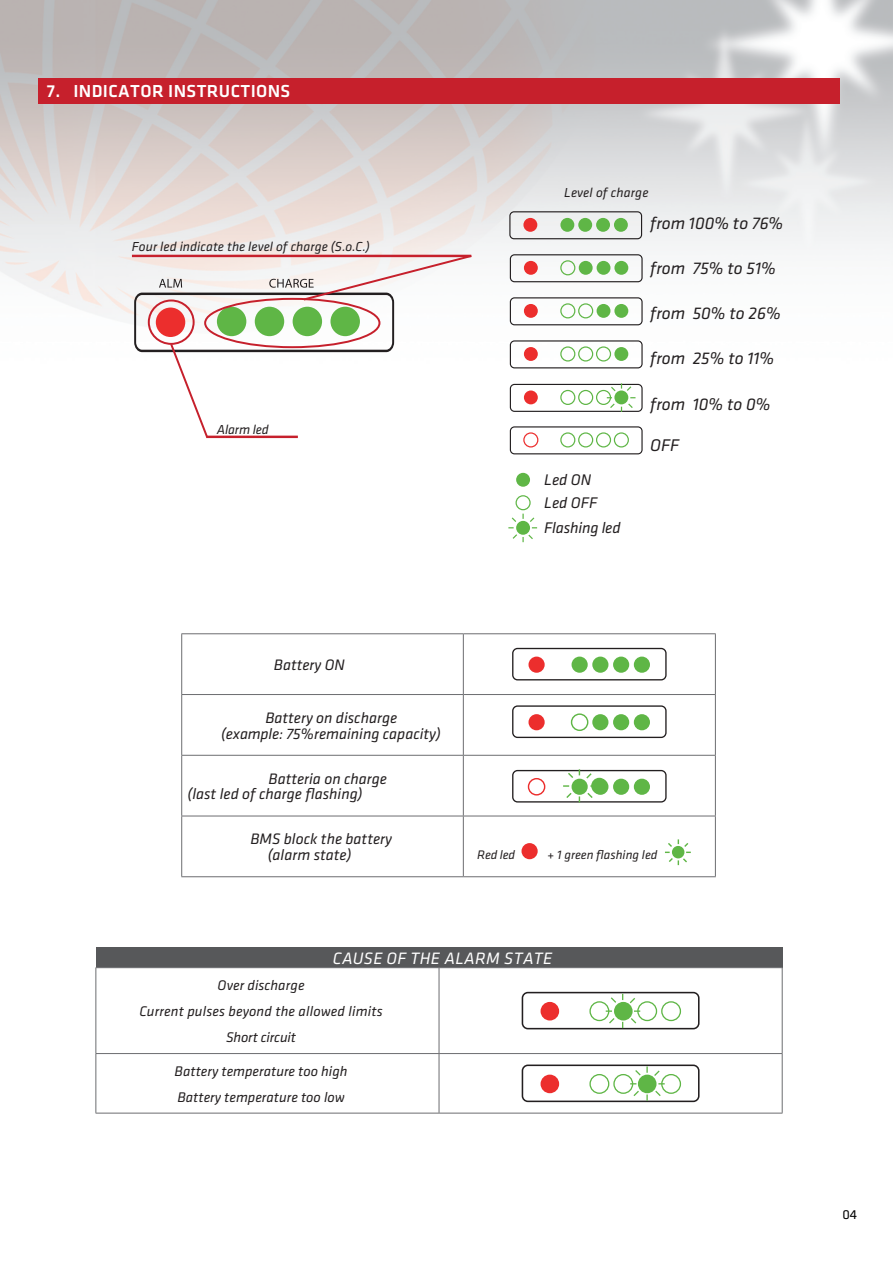
<style>
.page{position:relative;width:893px;height:1263px;background:#fff}
.page>*{position:absolute;margin:0;border:0;box-sizing:border-box;transform-origin:0 0}
.t1{font:500 18px "Klavika";letter-spacing:.02em;color:#fff}
.t2{font:italic 17.55px "Klavika Basic";color:#231f20}
.t3{font:italic 17.1px "Klavika Basic";letter-spacing:.02em;color:#fff}
.t4{font:italic 15.9px/23px "Klavika Basic";letter-spacing:-.015em;color:#231f20}
.t5{font:italic 15.75px/15.8px "Klavika Basic";color:#231f20}
.t6{font:italic 14.4px/26.2px "Klavika Basic";color:#231f20;text-align:center}
.t7{font:italic 13.5px "Klavika Basic";letter-spacing:.005em;color:#231f20}
.t8{font:italic 13.5px "Klavika Basic";letter-spacing:-.015em;color:#231f20}
.t9{font:13.5px "Klavika Basic";color:#000001}
.t10{font:italic 12.9px "Klavika Basic";color:#231f20}
</style>
<div class="page">
<img style="left:0;top:0;width:893px;height:1114px">
<div style="left:38px;top:78px;width:802px;height:25px;background:#c6202c"></div>
<div style="left:96px;top:947px;width:686px;height:21px;background:#57585a"></div>
<svg style="left:97px;top:968px;width:685px;height:85px"></svg>
<hr style="left:96px;top:967px;width:343px;height:1px;background:#6c6d70">
<hr style="left:96px;top:968px;width:1px;height:85px;background:#6c6d70">
<hr style="left:439px;top:967px;width:343px;height:1px;background:#6c6d70">
<hr style="left:439px;top:968px;width:1px;height:85px;background:#6c6d70">
<hr style="left:782px;top:968px;width:1px;height:85px;background:#6c6d70">
<hr style="left:782px;top:1054px;width:1px;height:59px;background:#6c6d70">
<hr style="left:439px;top:1113px;width:343px;height:1px;background:#6c6d70">
<hr style="left:96px;top:1113px;width:343px;height:1px;background:#6c6d70">
<svg style="left:522px;top:992px;width:178px;height:37px"></svg>
<svg style="left:96px;top:1053px;width:686px;height:60px"></svg>
<svg style="left:182px;top:634px;width:533px;height:242px"></svg>
<hr style="left:181px;top:633px;width:282px;height:1px;background:#6c6d70">
<hr style="left:181px;top:634px;width:1px;height:60px;background:#6c6d70">
<hr style="left:463px;top:633px;width:253px;height:1px;background:#6c6d70">
<hr style="left:463px;top:634px;width:1px;height:60px;background:#6c6d70">
<hr style="left:715px;top:634px;width:1px;height:60px;background:#6c6d70">
<hr style="left:181px;top:694px;width:282px;height:1px;background:#6c6d70">
<hr style="left:181px;top:695px;width:1px;height:60px;background:#6c6d70">
<hr style="left:463px;top:694px;width:253px;height:1px;background:#6c6d70">
<hr style="left:463px;top:695px;width:1px;height:60px;background:#6c6d70">
<hr style="left:715px;top:695px;width:1px;height:60px;background:#6c6d70">
<hr style="left:181px;top:755px;width:282px;height:1px;background:#6c6d70">
<hr style="left:181px;top:756px;width:1px;height:60px;background:#6c6d70">
<hr style="left:463px;top:755px;width:253px;height:1px;background:#6c6d70">
<hr style="left:463px;top:756px;width:1px;height:60px;background:#6c6d70">
<hr style="left:715px;top:756px;width:1px;height:60px;background:#6c6d70">
<hr style="left:181px;top:816px;width:282px;height:1px;background:#6c6d70">
<hr style="left:181px;top:816px;width:1px;height:60px;background:#6c6d70">
<hr style="left:463px;top:816px;width:253px;height:1px;background:#6c6d70">
<hr style="left:463px;top:816px;width:1px;height:60px;background:#6c6d70">
<hr style="left:715px;top:816px;width:1px;height:60px;background:#6c6d70">
<hr style="left:181px;top:876px;width:282px;height:1px;background:#6c6d70">
<hr style="left:463px;top:876px;width:253px;height:1px;background:#6c6d70">
<svg style="left:512px;top:648px;width:155px;height:32px"></svg>
<div style="left:572px;top:657px;width:16px;height:16px;background:#5fb646;border-radius:50%"></div>
<div style="left:592px;top:657px;width:16px;height:16px;background:#5fb646;border-radius:50%"></div>
<div style="left:613px;top:657px;width:16px;height:16px;background:#5fb646;border-radius:50%"></div>
<div style="left:634px;top:657px;width:16px;height:16px;background:#5fb646;border-radius:50%"></div>
<div style="left:528px;top:657px;width:17px;height:16px;background:#ec2e2d;border-radius:50%"></div>
<svg style="left:512px;top:705px;width:155px;height:33px"></svg>
<div style="left:571px;top:713px;width:17px;height:18px;border:1px solid #5fb646;border-radius:50%"></div>
<div style="left:592px;top:714px;width:16px;height:16px;background:#5fb646;border-radius:50%"></div>
<div style="left:613px;top:714px;width:16px;height:16px;background:#5fb646;border-radius:50%"></div>
<div style="left:634px;top:714px;width:16px;height:16px;background:#5fb646;border-radius:50%"></div>
<div style="left:528px;top:714px;width:17px;height:16px;background:#ec2e2d;border-radius:50%"></div>
<div style="left:521px;top:843px;width:17px;height:16px;background:#ec2e2d;border-radius:50%"></div>
<svg style="left:665px;top:839px;width:26px;height:26px"></svg>
<svg style="left:512px;top:769px;width:155px;height:33px"></svg>
<hr style="left:132px;top:255px;width:339px;height:2px;background:#c6202c">
<svg style="left:134px;top:253px;width:340px;height:187px"></svg>
<svg style="left:509px;top:211px;width:133px;height:28px"></svg>
<div style="left:560px;top:218px;width:14px;height:14px;background:#5fb646;border-radius:50%"></div>
<div style="left:578px;top:218px;width:14px;height:14px;background:#5fb646;border-radius:50%"></div>
<div style="left:596px;top:218px;width:14px;height:14px;background:#5fb646;border-radius:50%"></div>
<div style="left:614px;top:218px;width:14px;height:14px;background:#5fb646;border-radius:50%"></div>
<div style="left:523px;top:218px;width:14px;height:14px;background:#ec2e2d;border-radius:50%"></div>
<svg style="left:510px;top:254px;width:133px;height:28px"></svg>
<div style="left:560px;top:260px;width:15px;height:15px;border:1px solid #5fb646;border-radius:50%"></div>
<div style="left:579px;top:261px;width:14px;height:14px;background:#5fb646;border-radius:50%"></div>
<div style="left:597px;top:261px;width:13px;height:14px;background:#5fb646;border-radius:50%"></div>
<div style="left:614px;top:261px;width:14px;height:14px;background:#5fb646;border-radius:50%"></div>
<div style="left:524px;top:261px;width:14px;height:14px;background:#ec2e2d;border-radius:50%"></div>
<svg style="left:510px;top:297px;width:133px;height:28px"></svg>
<div style="left:560px;top:303px;width:15px;height:15px;border:1px solid #5fb646;border-radius:50%"></div>
<div style="left:578px;top:303px;width:15px;height:15px;border:1px solid #5fb646;border-radius:50%"></div>
<div style="left:597px;top:304px;width:13px;height:14px;background:#5fb646;border-radius:50%"></div>
<div style="left:614px;top:304px;width:14px;height:14px;background:#5fb646;border-radius:50%"></div>
<div style="left:524px;top:304px;width:14px;height:14px;background:#ec2e2d;border-radius:50%"></div>
<svg style="left:510px;top:340px;width:133px;height:28px"></svg>
<div style="left:560px;top:346px;width:15px;height:16px;border:1px solid #5fb646;border-radius:50%"></div>
<div style="left:578px;top:346px;width:15px;height:16px;border:1px solid #5fb646;border-radius:50%"></div>
<div style="left:596px;top:346px;width:15px;height:16px;border:1px solid #5fb646;border-radius:50%"></div>
<div style="left:614px;top:347px;width:14px;height:14px;background:#5fb646;border-radius:50%"></div>
<div style="left:524px;top:347px;width:14px;height:14px;background:#ec2e2d;border-radius:50%"></div>
<svg style="left:510px;top:426px;width:133px;height:28px"></svg>
<div style="left:560px;top:432px;width:15px;height:15px;border:1px solid #5fb646;border-radius:50%"></div>
<div style="left:578px;top:432px;width:15px;height:15px;border:1px solid #5fb646;border-radius:50%"></div>
<div style="left:596px;top:432px;width:15px;height:15px;border:1px solid #5fb646;border-radius:50%"></div>
<div style="left:614px;top:432px;width:15px;height:15px;border:1px solid #5fb646;border-radius:50%"></div>
<div style="left:523px;top:432px;width:15px;height:15px;border:1px solid #ec2e2d;border-radius:50%"></div>
<svg style="left:510px;top:383px;width:133px;height:29px"></svg>
<div style="left:516px;top:473px;width:14px;height:14px;background:#5fb646;border-radius:50%"></div>
<div style="left:515px;top:495px;width:16px;height:15px;border:1px solid #5fb646;border-radius:50%"></div>
<svg style="left:508px;top:514px;width:29px;height:28px"></svg>
<p class="t1" style="left:47px;top:82px;width:245px">7. INDICATOR INSTRUCTIONS</p>
<p class="t7" style="left:132px;top:238px;width:240px">Four led indicate the level of charge (S.o.C.)</p>
<p class="t8" style="left:217px;top:421px;width:53px">Alarm led</p>
<p class="t7" style="left:564px;top:184px;width:86px">Level of charge</p>
<p class="t2" style="left:650px;top:212px;width:135px">from 100% to 76%</p>
<p class="t2" style="left:650px;top:257px;width:127px">from 75% to 51%</p>
<p class="t2" style="left:650px;top:302px;width:132px">from 50% to 26%</p>
<p class="t2" style="left:650px;top:347px;width:126px">from 25% to 11%</p>
<p class="t2" style="left:650px;top:393px;width:122px">from 10% to 0%</p>
<p class="t4" style="left:544px;top:468px;width:54px">Led ON<br>Led OFF</p>
<p class="t4" style="left:544px;top:516px;width:78px">Flashing led</p>
<p class="t2" style="left:650px;top:435px;width:30px">OFF</p>
<p class="t5" style="left:274px;top:657px;width:72px">Battery ON</p>
<p class="t5" style="left:221px;top:709px;width:221px;text-align:center">Battery on discharge<br>(example: 75%remaining capacity)</p>
<p class="t5" style="left:188px;top:770px;width:201px;text-indent:81px">Batteria on charge (last led of charge flashing)</p>
<p class="t5" style="left:268px;top:831px;width:126px;text-indent:-17px">BMS block the battery (alarm state)</p>
<p class="t10" style="left:477px;top:847px;width:39px">Red led</p>
<p class="t10" style="left:548px;top:847px;width:111px">+ 1 green flashing led</p>
<p class="t3" style="left:333px;top:947px;width:221px">CAUSE OF THE ALARM STATE</p>
<p class="t6" style="left:139px;top:971px;width:245px">Over discharge<br>Current pulses beyond the allowed limits<br>Short circuit</p>
<p class="t6" style="left:175px;top:1057px;width:174px;text-align:left">Battery temperature too high<br>Battery temperature too low</p>
<p class="t9" style="left:842px;top:1205px;width:16px">04</p>
</div>
